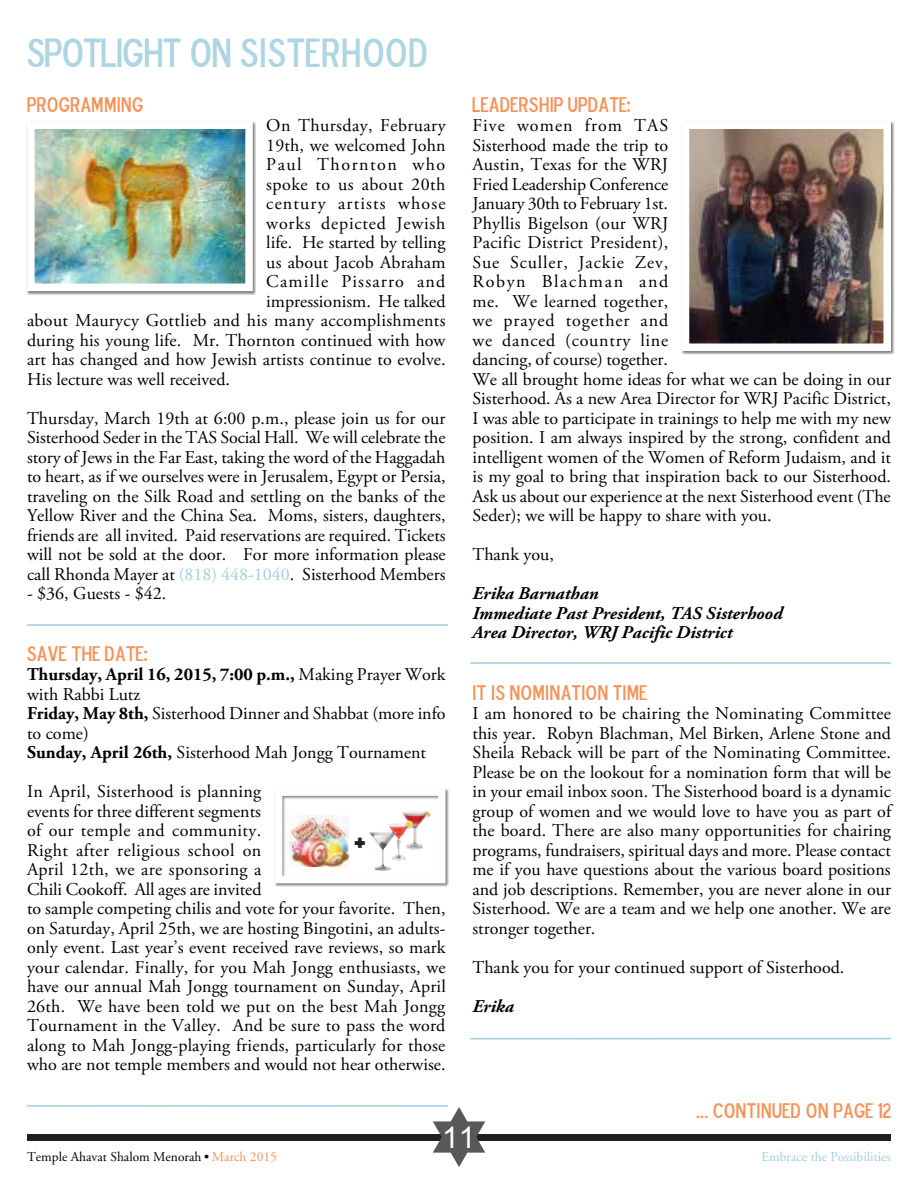
<style>
.page{position:relative;width:918px;height:1188px;background:#fff}
.page>*{position:absolute;margin:0;border:0;box-sizing:border-box;transform-origin:0 0}
.t1{font:40.5px "Blue Highway D Type";color:#aed5e3}
.t2{font:700 36px "Blue Highway";color:#231f20}
.t3{font:30px "Arial";color:#fff}
.t4{font:21px "Blue Highway D Type";color:#f79155}
.t5{font:18px/19.5px "Adobe Garamond Pro";color:#000}
.t6{font:italic 700 18px "Adobe Garamond Pro";color:#000}
.t7{font:700 18px/19.5px "Adobe Garamond Pro";color:#000}
.t8{font:18px "Adobe Garamond Pro";letter-spacing:.02em;color:#000}
.t9{font:18px "Adobe Garamond Pro";letter-spacing:.025em;color:#000}
.t10{font:18px "Adobe Garamond Pro";letter-spacing:.065em;color:#000}
.t11{font:18px "Adobe Garamond Pro";letter-spacing:.045em;color:#000}
.t12{font:18px "Adobe Garamond Pro";letter-spacing:.07em;color:#000}
.t13{font:18px "Adobe Garamond Pro";letter-spacing:.085em;color:#000}
.t14{font:13.5px "Adobe Garamond";color:#000}
.t15{font:13.5px "Adobe Garamond";color:#a0cede}
.s1{color:#a0cede}
.s2{font-weight:400}
.s3{font-weight:700}
.s4{font-family:"Eurostile"}
.s5{color:#f79155}
</style>
<div class="page">
<div style="left:27px;top:1134px;width:864px;height:7px;background:#231f20"></div>
<svg style="left:433px;top:1107px;width:52px;height:60px"></svg>
<div style="left:274px;top:788px;width:175px;height:99px;background:#000;opacity:.5"></div>
<div style="left:275px;top:788px;width:171px;height:95px;border:8px solid #fff"></div>
<hr style="left:470px;top:662px;width:421px;height:2px;background:#a0cede">
<hr style="left:27px;top:624px;width:421px;height:2px;background:#a0cede">
<div style="left:27px;top:121px;width:229px;height:173px;background:#000;opacity:.5"></div>
<img style="left:36px;top:131px;width:208px;height:151px">
<div style="left:27px;top:122px;width:226px;height:169px;border:8px solid #fff"></div>
<div style="left:681px;top:121px;width:214px;height:233px;background:#000;opacity:.5"></div>
<img style="left:691px;top:131px;width:191px;height:211px">
<div style="left:682px;top:122px;width:209px;height:229px;border:8px solid #fff"></div>
<hr style="left:27px;top:1105px;width:421px;height:2px;background:#a0cede">
<img style="left:401px;top:810px;width:30px;height:39px">
<img style="left:388px;top:821px;width:25px;height:40px">
<img style="left:289px;top:815px;width:59px;height:51px">
<img style="left:369px;top:831px;width:27px;height:40px">
<hr style="left:470px;top:1038px;width:421px;height:1px;background:#a0cede">
<p class="t1" style="left:27px;top:27px;width:402px">SPOTLIGHT ON SISTERHOOD</p>
<p class="t4" style="left:27px;top:91px;width:117px">PROGRAMMING</p>
<p class="t9" style="left:266px;top:115px;width:181px">On Thursday, February</p>
<p class="t5" style="left:266px;top:136px;width:181px">19th, we welcomed John</p>
<p class="t13" style="left:266px;top:154px;width:181px">Paul Thornton who</p>
<p class="t9" style="left:266px;top:173px;width:181px">spoke to us about 20th</p>
<p class="t10" style="left:266px;top:193px;width:181px">century artists whose</p>
<p class="t11" style="left:266px;top:212px;width:181px">works depicted Jewish</p>
<p class="t5" style="left:266px;top:234px;width:181px">life. He started by telling</p>
<p class="t5" style="left:266px;top:253px;width:181px">us about Jacob Abraham</p>
<p class="t12" style="left:266px;top:271px;width:181px">Camille Pissarro and</p>
<p class="t5" style="left:266px;top:292px;width:181px">impressionism. He talked</p>
<p class="t8" style="left:27px;top:310px;width:420px">about Maurycy Gottlieb and his many accomplishments</p>
<p class="t5" style="left:27px;top:331px;width:420px">during his young life. Mr. Thornton continued with how</p>
<p class="t5" style="left:27px;top:351px;width:420px">art has changed and how Jewish artists continue to evolve.</p>
<p class="t5" style="left:27px;top:370px;width:205px">His lecture was well received.</p>
<p class="t5" style="left:27px;top:409px;width:420px;text-align:justify">Thursday, March 19th at 6:00 p.m., please join us for our Sisterhood Seder in the TAS Social Hall. We will celebrate the story of Jews in the Far East, taking the word of the Haggadah to heart, as if we ourselves were in Jerusalem, Egypt or Persia, traveling on the Silk Road and settling on the banks of the Yellow River and the China Sea. Moms, sisters, daughters, friends are all invited. Paid reservations are required. Tickets will not be sold at the door. For more information please call Rhonda Mayer at <span class="s1">(818) 448-1040</span>. Sisterhood Members</p>
<p class="t5" style="left:27px;top:585px;width:141px">- $36, Guests - $42.</p>
<p class="t4" style="left:27px;top:640px;width:122px">SAVE THE DATE:</p>
<p class="t7" style="left:27px;top:665px;width:420px">Thursday, April 16, 2015, 7:00 p.m., <span class="s2">Making Prayer Work with Rabbi Lutz</span></p>
<p class="t5" style="left:27px;top:705px;width:420px"><span class="s3">Friday, May 8th,</span> Sisterhood Dinner and Shabbat (more info to come)</p>
<p class="t5" style="left:27px;top:744px;width:401px"><span class="s3">Sunday, April 26th,</span> Sisterhood Mah Jongg Tournament</p>
<p class="t5" style="left:27px;top:783px;width:420px">In April, Sisterhood is planning<br>events for three different segments<br>of our temple and community.<br>Right after religious school on<br>April 12th, we are sponsoring a<br>Chili Cookoff. All ages are invited<br>to sample competing chilis and vote for your favorite. Then, on Saturday, April 25th, we are hosting Bingotini, an adults&shy;only event. Last year’s event received rave reviews, so mark your calendar. Finally, for you Mah Jongg enthusiasts, we have our annual Mah Jongg tournament on Sunday, April 26th. We have been told we put on the best Mah Jongg Tournament in the Valley. And be sure to pass the word along to Mah Jongg-playing friends, particularly for those who are not temple members and would not hear otherwise.</p>
<p class="t2" style="left:350px;top:825px;width:19px">+</p>
<p class="t4" style="left:473px;top:91px;width:159px">LEADERSHIP UPDATE:</p>
<p class="t5" style="left:473px;top:117px;width:420px">Five women from TAS<br>Sisterhood made the trip to<br>Austin, Texas for the WRJ<br>Fried Leadership Conference<br>January 30th to February 1st.<br>Phyllis Bigelson (our WRJ<br>Pacific District President),<br>Sue Sculler, Jackie Zev,<br>Robyn Blachman and<br>me. We learned together,<br>we prayed together and<br>we danced (country line<br>dancing, of course) together.<br>We all brought home ideas for what we can be doing in our Sisterhood. As a new Area Director for WRJ Pacific District, I was able to participate in trainings to help me with my new position. I am always inspired by the strong, confident and intelligent women of the Women of Reform Judaism, and it is my goal to bring that inspiration back to our Sisterhood.<br>Ask us about our experience at the next Sisterhood event (The Seder); we will be happy to share with you.</p>
<p class="t5" style="left:473px;top:546px;width:83px">Thank you,</p>
<p class="t6" style="left:473px;top:583px;width:128px">Erika Barnathan</p>
<p class="t6" style="left:473px;top:603px;width:312px">Immediate Past President, TAS Sisterhood</p>
<p class="t6" style="left:473px;top:622px;width:262px">Area Director, WRJ Pacific District</p>
<p class="t4" style="left:473px;top:679px;width:176px">IT IS NOMINATION TIME</p>
<p class="t5" style="left:473px;top:705px;width:420px;text-align:justify">I am honored to be chairing the Nominating Committee this year. Robyn Blachman, Mel Birken, Arlene Stone and Sheila Reback will be part of the Nominating Committee.<br>Please be on the lookout for a nomination form that will be in your email inbox soon. The Sisterhood board is a dynamic group of women and we would love to have you as part of the board. There are also many opportunities for chairing programs, fundraisers, spiritual days and more. Please contact me if you have questions about the various board positions and job descriptions. Remember, you are never alone in our Sisterhood. We are a team and we help one another. We are stronger together.</p>
<p class="t5" style="left:473px;top:958px;width:373px">Thank you for your continued support of Sisterhood.</p>
<p class="t6" style="left:473px;top:996px;width:43px">Erika</p>
<p class="t4" style="left:696px;top:1097px;width:197px">... CONTINUED ON PAGE 12</p>
<h3 class="t3" style="left:442px;top:1118px;width:35px">11</h3>
<p class="t14" style="left:27px;top:1149px;width:251px">Temple Ahavat Shalom Menorah <span class="s4">•</span> <span class="s5">March 2015</span></p>
<p class="t15" style="left:761px;top:1149px;width:131px">Embrace the Possibilities</p>
</div>
